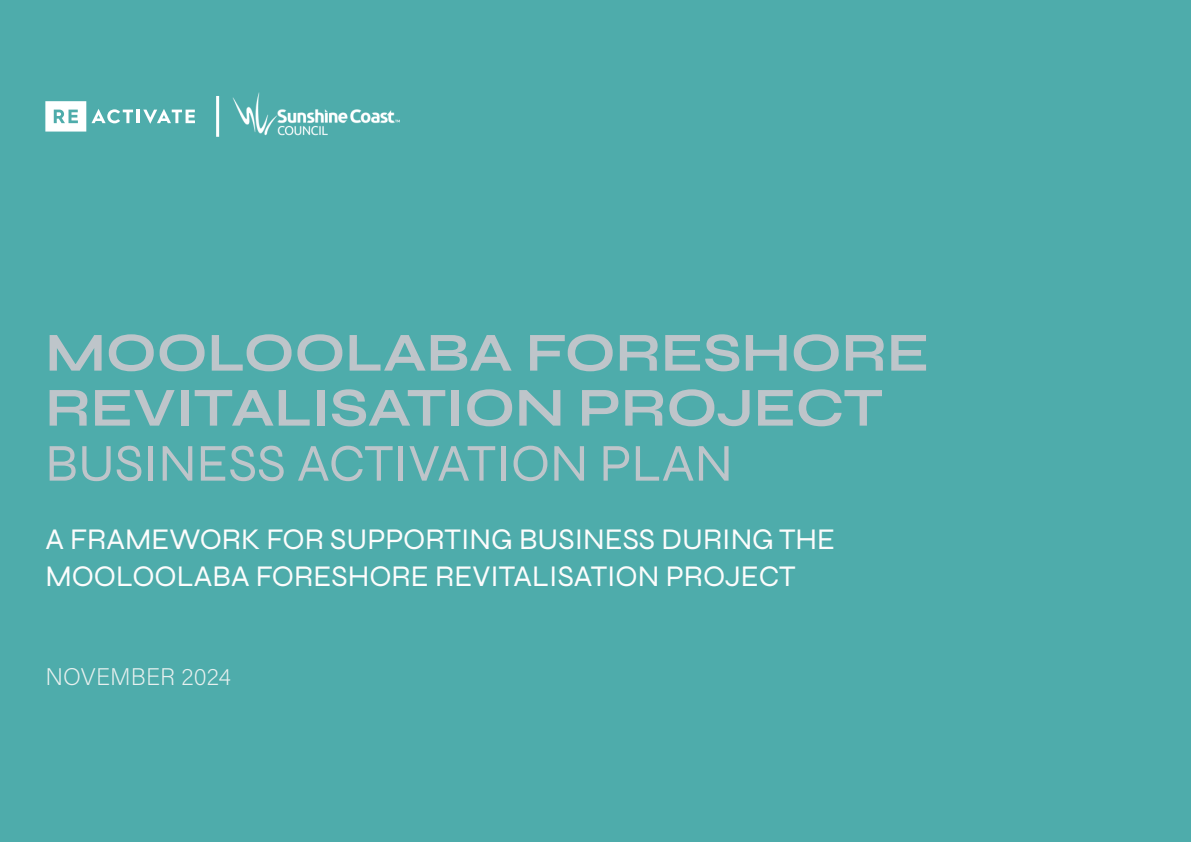
<style>
.page{position:relative;width:1191px;height:842px;background:#4eacab}
.page>*{position:absolute;margin:0;border:0;box-sizing:border-box;transform-origin:0 0}
.t1{font:700 55px/55px "Syne";color:#bec5ca}
.t2{font:53px "Syne";color:#bec5ca}
.t3{font:30px/37px "Syne";color:#fcfcfc}
.t4{font:200 24px "Acumin Pro";color:#e7f0ef}
</style>
<div class="page">
<img style="left:232px;top:92px;width:168px;height:44px">
<svg style="left:45px;top:101px;width:150px;height:31px"></svg>
<hr style="left:216px;top:96px;width:3px;height:41px;background:#fff">
<h1 class="t1" style="left:45px;top:324px;width:885px">MOOLOOLABA FORESHORE<br>REVITALISATION PROJECT</h1>
<h2 class="t2" style="left:45px;top:430px;width:689px">BUSINESS ACTIVATION PLAN</h2>
<p class="t3" style="left:45px;top:520px;width:791px">A FRAMEWORK FOR SUPPORTING BUSINESS DURING THE<br>MOOLOOLABA FORESHORE REVITALISATION PROJECT</p>
<p class="t4" style="left:45px;top:660px;width:187px">NOVEMBER 2024</p>
</div>
